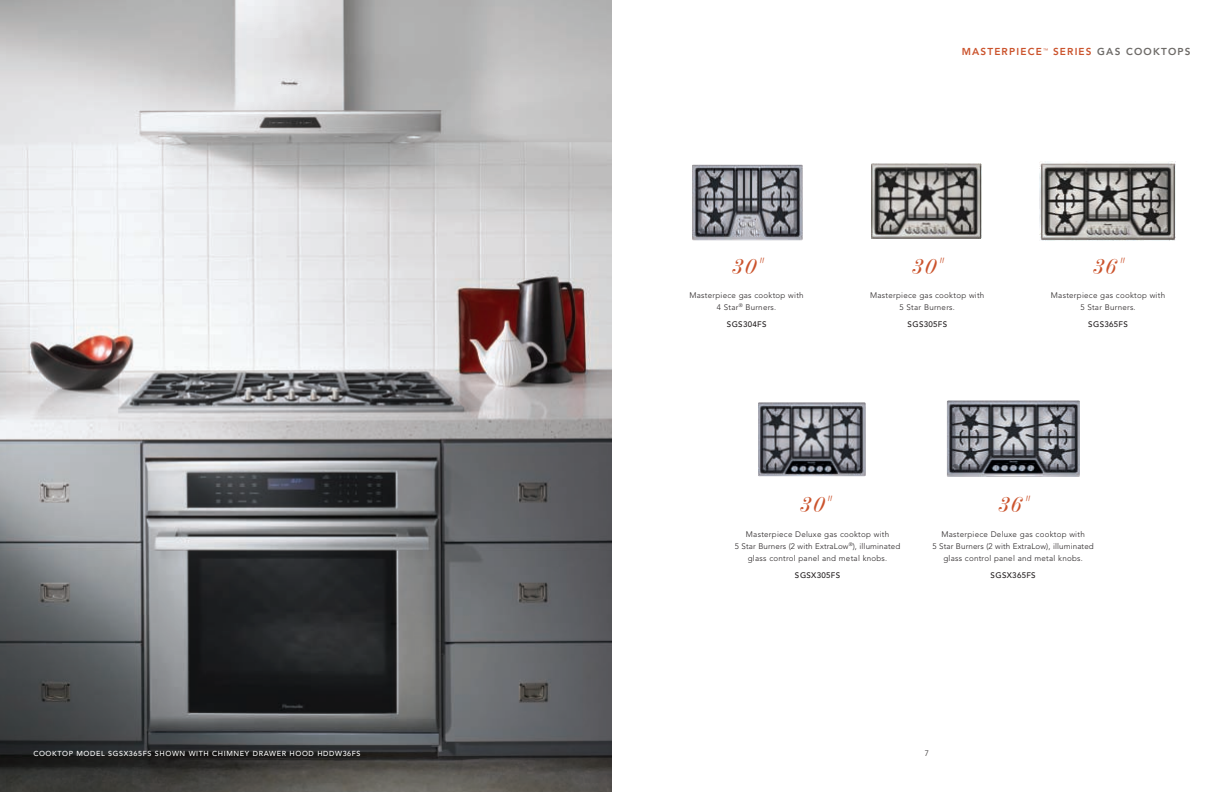
<style>
.page{position:relative;width:1224px;height:792px;background:#fff}
.page>*{position:absolute;margin:0;border:0;box-sizing:border-box;transform-origin:0 0}
.t1{font:32px "Exquisit";letter-spacing:.065em;color:#cb532c}
.t2{font:800 10px "Avenir";letter-spacing:.12em;color:#cb532c}
.t3{font:300 8px/12px "Avenir";letter-spacing:.03em;color:#231f20;text-align:center}
.t4{font:500 8px "Avenir";letter-spacing:.035em;color:#231f20}
.t5{font:500 7.2px "Avenir";letter-spacing:.085em;color:#fff}
.s1{color:#6e6b68}
.s2{font-size:20px}
</style>
<div class="page">
<img style="left:758px;top:402px;width:108px;height:74px">
<img style="left:947px;top:400px;width:133px;height:77px">
<img style="left:0;top:0;width:612px;height:792px">
<img style="left:692px;top:165px;width:111px;height:75px">
<img style="left:872px;top:164px;width:110px;height:75px">
<img style="left:1040px;top:161px;width:135px;height:80px">
<p class="t5" style="left:33px;top:751px;width:329px">COOKTOP MODEL SGSX365FS SHOWN WITH CHIMNEY DRAWER HOOD HDDW36FS</p>
<p class="t2" style="left:962px;top:48px;width:230px">MASTERPIECE <sup>™</sup> SERIES <span class="s1">GAS COOKTOPS</span></p>
<h1 class="t1" style="left:731px;top:252px;width:33px">30<span class="s2">"</span></h1>
<p class="t3" style="left:690px;top:290px;width:116px">Masterpiece gas cooktop with<br>4 Star<sup>®</sup> Burners.</p>
<p class="t4" style="left:727px;top:321px;width:41px">SGS304FS</p>
<h1 class="t1" style="left:911px;top:252px;width:33px">30<span class="s2">"</span></h1>
<p class="t3" style="left:870px;top:290px;width:116px">Masterpiece gas cooktop with<br>5 Star Burners.</p>
<p class="t4" style="left:907px;top:321px;width:41px">SGS305FS</p>
<h1 class="t1" style="left:1092px;top:252px;width:33px">36<span class="s2">"</span></h1>
<p class="t3" style="left:1051px;top:290px;width:116px">Masterpiece gas cooktop with<br>5 Star Burners.</p>
<p class="t4" style="left:1088px;top:321px;width:41px">SGS365FS</p>
<h1 class="t1" style="left:799px;top:490px;width:33px">30<span class="s2">"</span></h1>
<h1 class="t1" style="left:997px;top:490px;width:33px">36<span class="s2">"</span></h1>
<p class="t3" style="left:735px;top:529px;width:167px">Masterpiece Deluxe gas cooktop with<br>5 Star Burners (2 with ExtraLow<sup>®</sup>), illuminated glass control panel and metal knobs.</p>
<p class="t4" style="left:795px;top:572px;width:47px">SGSX305FS</p>
<p class="t3" style="left:932px;top:529px;width:163px">Masterpiece Deluxe gas cooktop with<br>5 Star Burners (2 with ExtraLow), illuminated glass control panel and metal knobs.</p>
<p class="t4" style="left:991px;top:572px;width:47px">SGSX365FS</p>
<p class="t3" style="left:925px;top:747px;width:6px">7</p>
</div>
